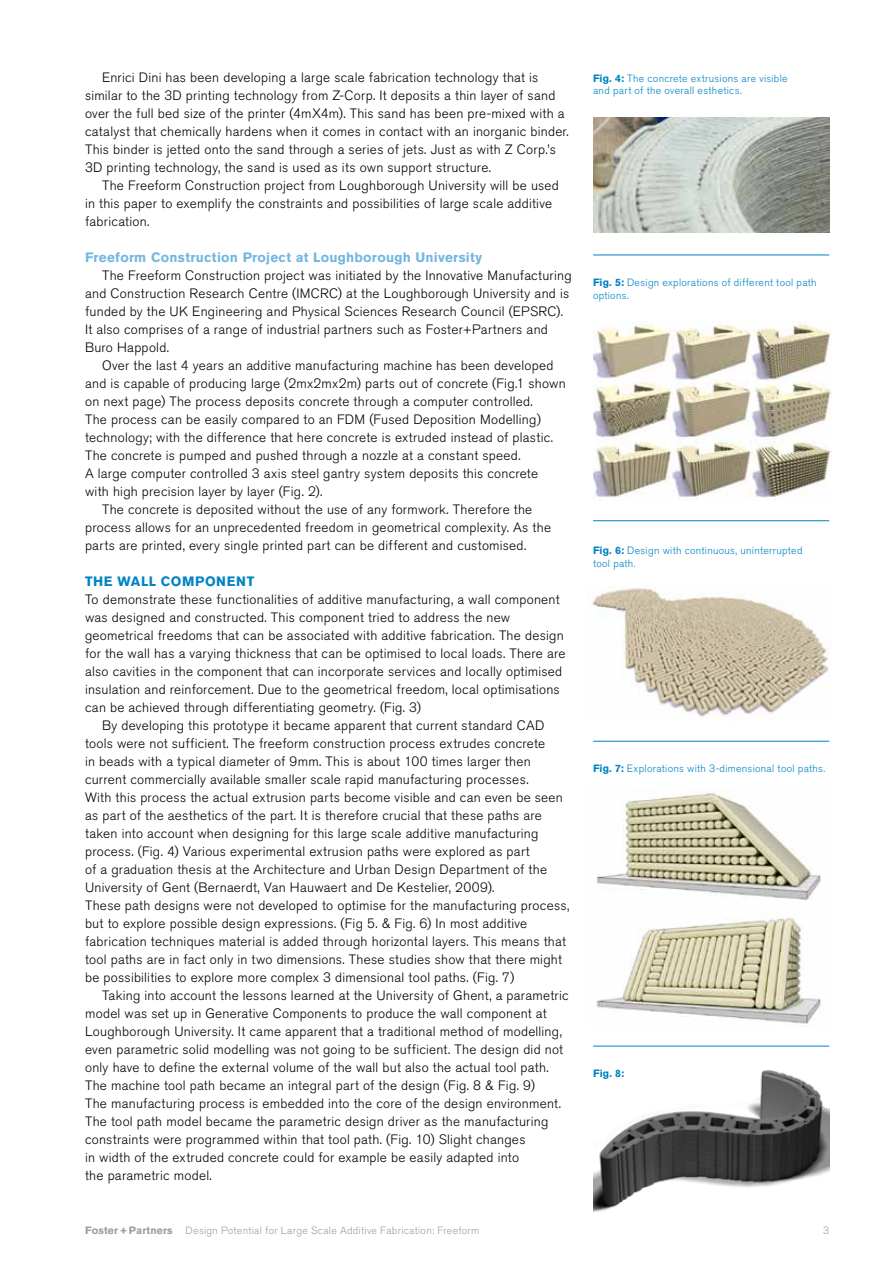
<style>
.page{position:relative;width:893px;height:1263px;background:#fff}
.page>*{position:absolute;margin:0;border:0;box-sizing:border-box;transform-origin:0 0}
.t1{font:300 13.5px/18px "Akzidenz Grotesk Std";letter-spacing:.02em;color:#000}
.t2{font:700 13.5px "Akzidenz Grotesk Std";letter-spacing:.02em;color:#72b7df}
.t3{font:700 13.5px "Akzidenz Grotesk Std";letter-spacing:.045em;color:#0083c4}
.t4{font:300 10.5px/12.8px "Akzidenz Grotesk Std";letter-spacing:.03em;color:#0083c4}
.t5{font:300 10.5px "Akzidenz Grotesk Std";letter-spacing:.03em;color:#9d9d9c}
.t6{font:700 10.5px "Akzidenz Grotesk Std";color:#0083c4}
.s1{font-weight:700}
</style>
<div class="page">
<img style="left:589px;top:587px;width:240px;height:134px">
<img style="left:596px;top:792px;width:225px;height:232px">
<img style="left:593px;top:1070px;width:236px;height:142px">
<hr style="left:593px;top:255px;width:236px;height:1px;background:#0083c4">
<hr style="left:593px;top:520px;width:236px;height:1px;background:#0083c4">
<hr style="left:593px;top:1046px;width:236px;height:1px;background:#0083c4">
<hr style="left:593px;top:741px;width:236px;height:1px;background:#0083c4">
<img style="left:593px;top:117px;width:236px;height:115px">
<img style="left:593px;top:322px;width:239px;height:179px">
<p class="t1" style="left:85px;top:68px;width:485px;text-indent:17px">Enrici Dini has been developing a large scale fabrication technology that is similar to the 3D printing technology from Z-Corp. It deposits a thin layer of sand over the full bed size of the printer (4mX4m). This sand has been pre-mixed with a catalyst that chemically hardens when it comes in contact with an inorganic binder.<br>This binder is jetted onto the sand through a series of jets. Just as with Z Corp.’s 3D printing technology, the sand is used as its own support structure.</p>
<p class="t1" style="left:85px;top:176px;width:475px;text-indent:17px">The Freeform Construction project from Loughborough University will be used in this paper to exemplify the constraints and possibilities of large scale additive fabrication.</p>
<p class="t2" style="left:85px;top:249px;width:399px">Freeform Construction Project at Loughborough University</p>
<p class="t1" style="left:85px;top:266px;width:488px;text-indent:17px">The Freeform Construction project was initiated by the Innovative Manufacturing and Construction Research Centre (IMCRC) at the Loughborough University and is funded by the UK Engineering and Physical Sciences Research Council (EPSRC).<br>It also comprises of a range of industrial partners such as Foster+Partners and Buro Happold.</p>
<p class="t1" style="left:102px;top:356px;width:453px">Over the last 4 years an additive manufacturing machine has been developed</p>
<p class="t1" style="left:85px;top:374px;width:482px">and is capable of producing large (2mx2mx2m) parts out of concrete (Fig.1 shown</p>
<p class="t1" style="left:85px;top:392px;width:449px">on next page) The process deposits concrete through a computer controlled.</p>
<p class="t1" style="left:85px;top:410px;width:457px">The process can be easily compared to an FDM (Fused Deposition Modelling)</p>
<p class="t1" style="left:85px;top:428px;width:469px">technology; with the difference that here concrete is extruded instead of plastic.</p>
<p class="t1" style="left:85px;top:446px;width:437px">The concrete is pumped and pushed through a nozzle at a constant speed.</p>
<p class="t1" style="left:85px;top:464px;width:455px">A large computer controlled 3 axis steel gantry system deposits this concrete</p>
<p class="t1" style="left:85px;top:482px;width:239px">with high precision layer by layer (Fig. 2).</p>
<p class="t1" style="left:102px;top:500px;width:432px">The concrete is deposited without the use of any formwork. Therefore the</p>
<p class="t1" style="left:85px;top:518px;width:468px">process allows for an unprecedented freedom in geometrical complexity. As the</p>
<p class="t1" style="left:85px;top:536px;width:443px">parts are printed, every single printed part can be different and customised.</p>
<p class="t3" style="left:85px;top:573px;width:171px">The Wall Component</p>
<p class="t1" style="left:85px;top:590px;width:476px">To demonstrate these functionalities of additive manufacturing, a wall component</p>
<p class="t1" style="left:85px;top:608px;width:427px">was designed and constructed. This component tried to address the new</p>
<p class="t1" style="left:85px;top:626px;width:480px">geometrical freedoms that can be associated with additive fabrication. The design</p>
<p class="t1" style="left:85px;top:644px;width:482px">for the wall has a varying thickness that can be optimised to local loads. There are</p>
<p class="t1" style="left:85px;top:662px;width:479px">also cavities in the component that can incorporate services and locally optimised</p>
<p class="t1" style="left:85px;top:680px;width:476px">insulation and reinforcement. Due to the geometrical freedom, local optimisations</p>
<p class="t1" style="left:85px;top:698px;width:338px">can be achieved through differentiating geometry. (Fig. 3)</p>
<p class="t1" style="left:102px;top:716px;width:444px">By developing this prototype it became apparent that current standard CAD</p>
<p class="t1" style="left:85px;top:734px;width:462px">tools were not sufficient. The freeform construction process extrudes concrete</p>
<p class="t1" style="left:85px;top:752px;width:447px">in beads with a typical diameter of 9mm. This is about 100 times larger then</p>
<p class="t1" style="left:85px;top:770px;width:445px">current commercially available smaller scale rapid manufacturing processes.</p>
<p class="t1" style="left:85px;top:788px;width:479px">With this process the actual extrusion parts become visible and can even be seen</p>
<p class="t1" style="left:85px;top:806px;width:458px">as part of the aesthetics of the part. It is therefore crucial that these paths are</p>
<p class="t1" style="left:85px;top:824px;width:455px">taken into account when designing for this large scale additive manufacturing</p>
<p class="t1" style="left:85px;top:842px;width:446px">process. (Fig. 4) Various experimental extrusion paths were explored as part</p>
<p class="t1" style="left:85px;top:860px;width:464px">of a graduation thesis at the Architecture and Urban Design Department of the</p>
<p class="t1" style="left:85px;top:878px;width:411px">University of Gent (Bernaerdt, Van Hauwaert and De Kestelier, 2009).</p>
<p class="t1" style="left:85px;top:896px;width:486px">These path designs were not developed to optimise for the manufacturing process,</p>
<p class="t1" style="left:85px;top:914px;width:444px">but to explore possible design expressions. (Fig 5. &amp; Fig. 6) In most additive</p>
<p class="t1" style="left:85px;top:932px;width:482px">fabrication techniques material is added through horizontal layers. This means that</p>
<p class="t1" style="left:85px;top:950px;width:478px">tool paths are in fact only in two dimensions. These studies show that there might</p>
<p class="t1" style="left:85px;top:968px;width:431px">be possibilities to explore more complex 3 dimensional tool paths. (Fig. 7)</p>
<p class="t1" style="left:102px;top:986px;width:468px">Taking into account the lessons learned at the University of Ghent, a parametric</p>
<p class="t1" style="left:85px;top:1004px;width:463px">model was set up in Generative Components to produce the wall component at</p>
<p class="t1" style="left:85px;top:1022px;width:478px">Loughborough University. It came apparent that a traditional method of modelling,</p>
<p class="t1" style="left:85px;top:1040px;width:480px">even parametric solid modelling was not going to be sufficient. The design did not</p>
<p class="t1" style="left:85px;top:1058px;width:465px">only have to define the external volume of the wall but also the actual tool path.</p>
<p class="t1" style="left:85px;top:1076px;width:451px">The machine tool path became an integral part of the design (Fig. 8 &amp; Fig. 9)</p>
<p class="t1" style="left:85px;top:1094px;width:477px">The manufacturing process is embedded into the core of the design environment.</p>
<p class="t1" style="left:85px;top:1112px;width:465px">The tool path model became the parametric design driver as the manufacturing</p>
<p class="t1" style="left:85px;top:1130px;width:442px">constraints were programmed within that tool path. (Fig. 10) Slight changes</p>
<p class="t1" style="left:85px;top:1148px;width:435px">in width of the extruded concrete could for example be easily adapted into</p>
<p class="t1" style="left:85px;top:1166px;width:128px">the parametric model.</p>
<p class="t4" style="left:593px;top:72px;width:196px"><span class="s1">Fig. 4:</span> The concrete extrusions are visible and part of the overall esthetics.</p>
<p class="t4" style="left:593px;top:276px;width:225px"><span class="s1">Fig. 5:</span> Design explorations of different tool path options.</p>
<p class="t4" style="left:593px;top:545px;width:211px"><span class="s1">Fig. 6:</span> Design with continuous, uninterrupted tool path.</p>
<p class="t4" style="left:593px;top:763px;width:234px"><span class="s1">Fig. 7:</span> Explorations with 3-dimensional tool paths.</p>
<p class="t6" style="left:593px;top:1067px;width:33px">Fig. 8:</p>
<p class="t5" style="left:85px;top:1224px;width:396px"><span class="s1">Foster + Partners</span> Design Potential for Large Scale Additive Fabrication: Freeform</p>
<p class="t5" style="left:823px;top:1224px;width:8px">3</p>
</div>
